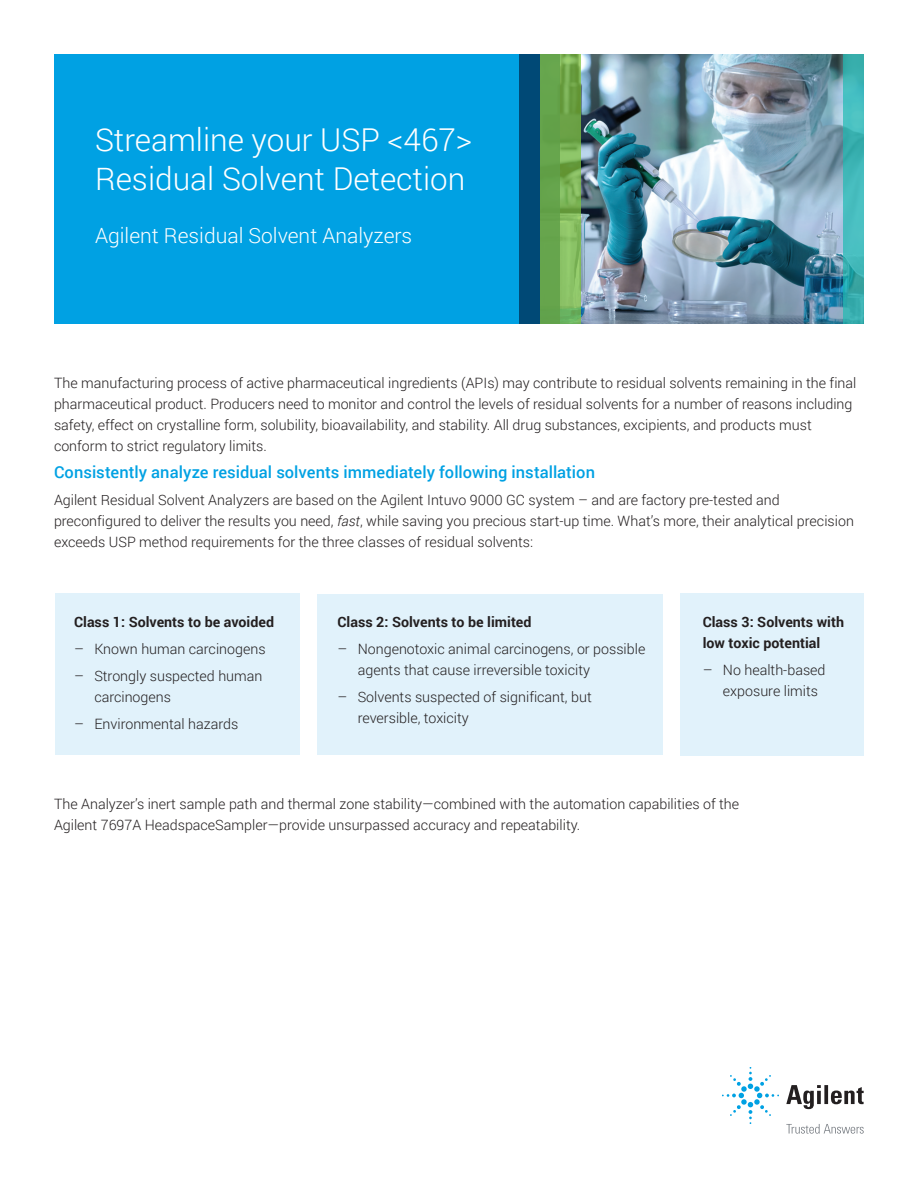
<style>
.page{position:relative;width:918px;height:1188px;background:#fff}
.page>*{position:absolute;margin:0;border:0;box-sizing:border-box;transform-origin:0 0}
.FLYER_front_photo_he{font:300 31.5px/39px "Roboto";color:#fff}
.FLYER_front_photo_su{font:300 21px "Roboto";color:#fff}
.FLYER_subhead_blue{font:500 16.5px "Roboto";color:#00a1e3}
.FLYER_text_black{font:300 14.25px/21px "Roboto";color:#231f20}
.FLYER_text_black-2{font:700 14.25px/21px "Roboto";color:#231f20}
.s1{font-style:italic}
</style>
<div class="page">
<div style="left:54px;top:54px;width:486px;height:270px;background:#00a1e3"></div>
<img style="left:580px;top:54px;width:264px;height:270px">
<svg style="left:844px;top:54px;width:20px;height:270px;background:#3fb6b7"></svg>
<div style="left:520px;top:54px;width:40px;height:270px;background:#004976"></div>
<svg style="left:540px;top:54px;width:40px;height:270px;background:#6fab50"></svg>
<div style="left:55px;top:594px;width:244px;height:161px;background:#e1f2fb"></div>
<div style="left:318px;top:594px;width:345px;height:161px;background:#e1f2fb"></div>
<div style="left:680px;top:594px;width:184px;height:162px;background:#e1f2fb"></div>
<svg style="left:786px;top:1085px;width:78px;height:24px"></svg>
<svg style="left:722px;top:1067px;width:57px;height:57px"></svg>
<svg style="left:786px;top:1124px;width:78px;height:10px"></svg>
<p class="FLYER_front_photo_he" style="left:95px;top:120px;width:379px">Streamline your USP &lt;467&gt;<br>Residual Solvent Detection</p>
<p class="FLYER_front_photo_su" style="left:95px;top:221px;width:319px">Agilent Residual Solvent Analyzers</p>
<p class="FLYER_text_black" style="left:54px;top:372px;width:804px">The manufacturing process of active pharmaceutical ingredients (APIs) may contribute to residual solvents remaining in the final pharmaceutical product. Producers need to monitor and control the levels of residual solvents for a number of reasons including safety, effect on crystalline form, solubility, bioavailability, and stability. All drug substances, excipients, and products must conform to strict regulatory limits.</p>
<p class="FLYER_subhead_blue" style="left:54px;top:461px;width:543px">Consistently analyze residual solvents immediately following installation</p>
<p class="FLYER_text_black" style="left:54px;top:489px;width:801px">Agilent Residual Solvent Analyzers are based on the Agilent Intuvo 9000 GC system – and are factory pre-tested and preconfigured to deliver the results you need, <span class="s1">fast</span>, while saving you precious start-up time. What’s more, their analytical precision exceeds USP method requirements for the three classes of residual solvents:</p>
<p class="FLYER_text_black-2" style="left:74px;top:611px;width:201px">Class 1: Solvents to be avoided</p>
<p class="FLYER_text_black" style="left:74px;top:638px;width:193px">– Known human carcinogens</p>
<p class="FLYER_text_black" style="left:94px;top:665px;width:170px;text-indent:-20px">– Strongly suspected human carcinogens</p>
<p class="FLYER_text_black" style="left:74px;top:713px;width:166px">– Environmental hazards</p>
<p class="FLYER_text_black-2" style="left:338px;top:611px;width:196px">Class 2: Solvents to be limited</p>
<p class="FLYER_text_black" style="left:358px;top:638px;width:289px;text-indent:-20px">– Nongenotoxic animal carcinogens, or possible agents that cause irreversible toxicity</p>
<p class="FLYER_text_black" style="left:358px;top:686px;width:236px;text-indent:-20px">– Solvents suspected of significant, but reversible, toxicity</p>
<p class="FLYER_text_black-2" style="left:703px;top:611px;width:143px">Class 3: Solvents with low toxic potential</p>
<p class="FLYER_text_black" style="left:723px;top:659px;width:104px;text-indent:-20px">– No health-based exposure limits</p>
<p class="FLYER_text_black" style="left:54px;top:793px;width:687px">The Analyzer’s inert sample path and thermal zone stability—combined with the automation capabilities of the<br>Agilent 7697A HeadspaceSampler—provide unsurpassed accuracy and repeatability.</p>
</div>
